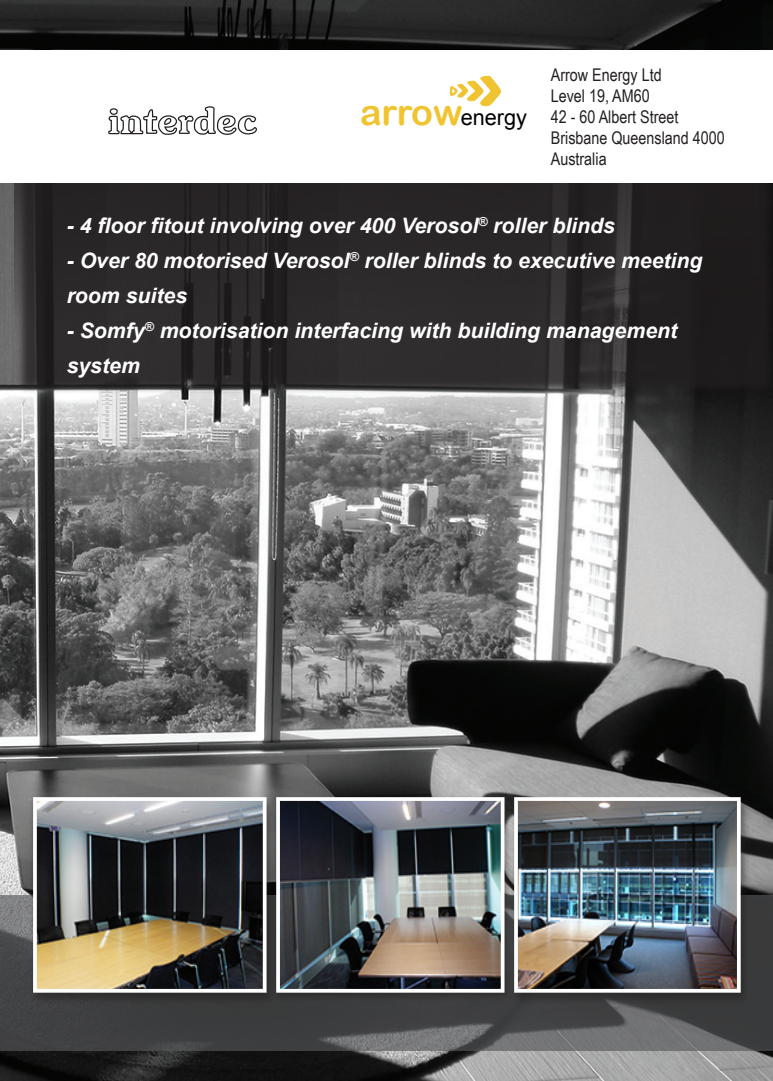
<style>
.page{position:relative;width:773px;height:1081px;background:#fff}
.page>*{position:absolute;margin:0;border:0;box-sizing:border-box;transform-origin:0 0}
.t1{font:21.62px "Arial";color:#000}
.t2{font:italic 700 21.25px/35px "Arial";color:#fff}
.t3{font:17.5px "Arial Narrow";color:#231f20}
.s1{font-family:"Arial Rounded MT Bold";font-size:36.12px;color:#f0c431}
</style>
<div class="page">
<img style="left:0;top:0;width:772px;height:1081px">
<svg style="left:0;top:895px;width:772px;height:156px;background:#4b4c4d"></svg>
<div style="left:16px;top:61px;width:756px;height:332px;background:#231f20;opacity:.75"></div>
<svg style="left:14px;top:182px;width:744px;height:196px;background:#2a2728"></svg>
<div style="left:0;top:50px;width:772px;height:132px;background:#fff"></div>
<svg style="left:107px;top:106px;width:151px;height:89px"></svg>
<div style="left:510px;top:797px;width:240px;height:209px;background:#231f20;opacity:.5"></div>
<img style="left:519px;top:802px;width:216px;height:185px">
<div style="left:514px;top:797px;width:226px;height:195px;border:4px solid #fff"></div>
<div style="left:271px;top:793px;width:241px;height:210px;background:#231f20;opacity:.5"></div>
<img style="left:281px;top:802px;width:218px;height:185px">
<div style="left:276px;top:797px;width:228px;height:195px;border:4px solid #fff"></div>
<div style="left:29px;top:797px;width:247px;height:209px;background:#231f20;opacity:.5"></div>
<img style="left:38px;top:802px;width:223px;height:185px">
<div style="left:33px;top:797px;width:233px;height:195px;border:4px solid #fff"></div>
<svg style="left:449px;top:76px;width:52px;height:31px"></svg>
<p class="t1" style="left:360px;top:103px;width:168px"><span class="s1">arrow</span>energy</p>
<p class="t3" style="left:550px;top:62px;width:112px">Arrow Energy Ltd</p>
<p class="t3" style="left:550px;top:83px;width:100px">Level 19, AM60</p>
<p class="t3" style="left:550px;top:104px;width:129px">42 - 60 Albert Street</p>
<p class="t3" style="left:550px;top:125px;width:175px">Brisbane Queensland 4000</p>
<p class="t3" style="left:550px;top:146px;width:57px">Australia</p>
<p class="t2" style="left:67px;top:209px;width:549px">- 4 floor fitout involving over 400 Verosol<sup>®</sup> roller blinds</p>
<p class="t2" style="left:67px;top:244px;width:637px">- Over 80 motorised Verosol<sup>®</sup> roller blinds to executive meeting room suites</p>
<p class="t2" style="left:67px;top:314px;width:612px">- Somfy<sup>®</sup> motorisation interfacing with building management system</p>
</div>
